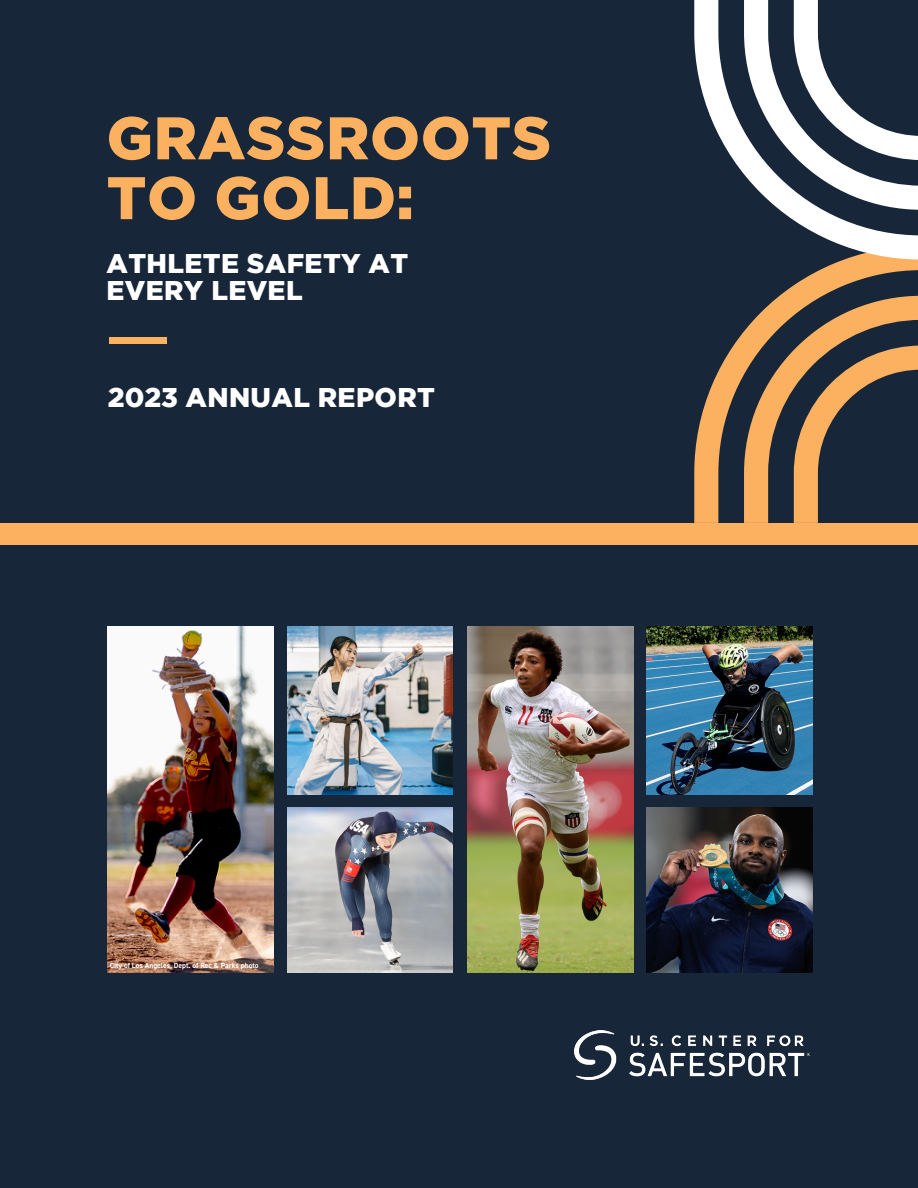
<style>
.page{position:relative;width:918px;height:1188px;background:#172638}
.page>*{position:absolute;margin:0;border:0;box-sizing:border-box;transform-origin:0 0}
.t1{font:900 60px "Gotham";letter-spacing:.015em;color:#fbb15f}
.t2{font:900 27px/27px "Gotham";letter-spacing:.015em;color:#fff}
.Subhead_-_Level_1{font:700 7.5px "DIN2014";color:#fff}
</style>
<div class="page">
<div style="left:109px;top:337px;width:58px;height:7px;background:#fbb15f"></div>
<img style="left:575px;top:1030px;width:235px;height:50px">
<svg style="left:694px;top:260px;width:224px;height:263px"></svg>
<svg style="left:694px;top:0;width:224px;height:260px"></svg>
<div style="left:0;top:523px;width:918px;height:21px;background:#fbb15f"></div>
<img style="left:107px;top:626px;width:167px;height:346px">
<img style="left:467px;top:626px;width:167px;height:346px">
<img style="left:647px;top:626px;width:165px;height:168px">
<img style="left:287px;top:807px;width:165px;height:165px">
<img style="left:287px;top:626px;width:165px;height:168px">
<img style="left:647px;top:807px;width:165px;height:165px">
<p class="t1" style="left:107px;top:103px;width:446px">GRASSROOTS</p>
<p class="t1" style="left:107px;top:163px;width:309px">TO GOLD:</p>
<p class="t2" style="left:107px;top:249px;width:303px">ATHLETE SAFETY AT<br>EVERY LEVEL</p>
<p class="t2" style="left:108px;top:384px;width:329px">2023 ANNUAL REPORT</p>
<p class="Subhead_-_Level_1" style="left:110px;top:961px;width:150px">City of Los Angeles, Dept. of Rec &amp; Parks photo</p>
</div>
